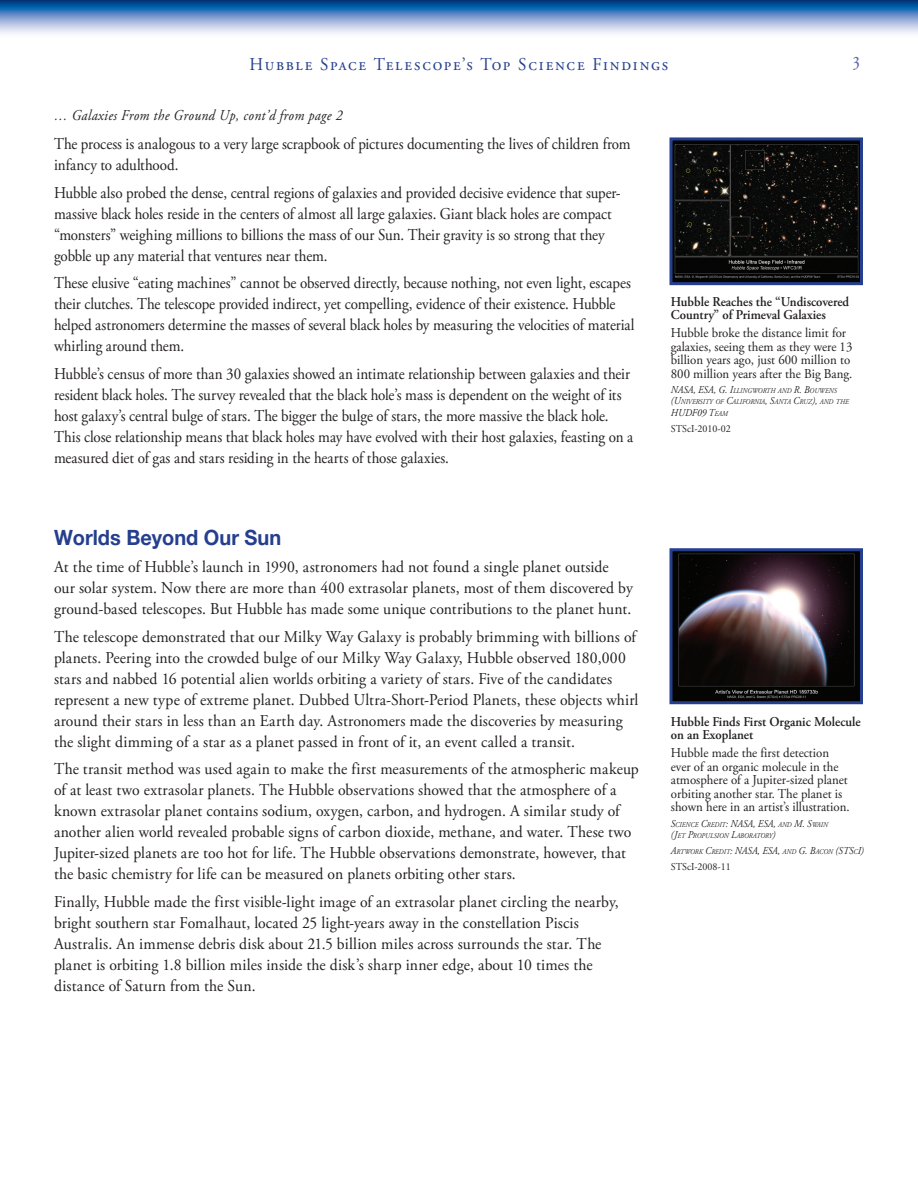
<style>
.page{position:relative;width:918px;height:1188px;background:#fff}
.page>*{position:absolute;margin:0;border:0;box-sizing:border-box;transform-origin:0 0}
.Subhead_1{font:700 21px "Helvetica Neue";color:#253f8e;scale:.95 1}
.Byline{font:21px "Adobe Garamond Pro";color:#6168a7;scale:.95 1}
.Running_Head{font:18px "Adobe Garamond Pro";letter-spacing:.105em;color:#253f8e;scale:.95 1}
.Text__regular{font:16.5px/21px "Adobe Garamond Pro";letter-spacing:.005em;color:#231f20;scale:.95 1}
.Text__regular-2{font:16.5px/21px "Adobe Garamond Pro";letter-spacing:.005em;color:#231f20;scale:.91 1}
.Larger_text{font:italic 15px "Adobe Garamond Pro";letter-spacing:.03em;color:#231f20;scale:.9 1}
.t1{font:13.5px/13.5px "Adobe Garamond Pro";color:#231f20;scale:.95 1}
.t2{font:600 13.5px/13.5px "Adobe Garamond Pro";color:#231f20;scale:.95 1}
.Text__regular-3{font:italic 10.5px "Adobe Garamond Pro";color:#231f20;scale:.9 1}
.Text__regular-4{font:10.5px "Adobe Garamond Pro";color:#231f20;scale:.95 1}
.Text__regular-5{font:italic 7.35px/11.2px "Adobe Garamond Pro";color:#231f20;scale:.9 1}
.s1{font-size:10.5px}
.s2{font-size:7.35px}
</style>
<div class="page">
<svg style="left:0;top:0;width:918px;height:34px;background:#7299c9"></svg>
<img style="left:673px;top:141px;width:186px;height:140px">
<div style="left:669px;top:137px;width:194px;height:148px;border:3px solid #253f8e"></div>
<img style="left:673px;top:552px;width:186px;height:148px">
<div style="left:669px;top:548px;width:194px;height:156px;border:3px solid #253f8e"></div>
<p class="Running_Head" style="left:250px;top:54px;width:442px">Hubble Space Telescope’s Top Science Findings</p>
<p class="Byline" style="left:852px;top:47px;width:12px">3</p>
<p class="Larger_text" style="left:54px;top:107px;width:322px">… Galaxies From the Ground Up, cont’d from page 2</p>
<p class="Text__regular-2" style="left:54px;top:134px;width:635px">The process is analogous to a very large scrapbook of pictures documenting the lives of children from infancy to adulthood.</p>
<p class="Text__regular-2" style="left:54px;top:183px;width:624px">Hubble also probed the dense, central regions of galaxies and provided decisive evidence that super&shy;massive black holes reside in the centers of almost all large galaxies. Giant black holes are compact “monsters” weighing millions to billions the mass of our Sun. Their gravity is so strong that they gobble up any material that ventures near them.</p>
<p class="Text__regular-2" style="left:54px;top:273px;width:640px">These elusive “eating machines” cannot be observed directly, because nothing, not even light, escapes their clutches. The telescope provided indirect, yet compelling, evidence of their existence. Hubble helped astronomers determine the masses of several black holes by measuring the velocities of material whirling around them.</p>
<p class="Text__regular-2" style="left:54px;top:364px;width:638px">Hubble’s census of more than 30 galaxies showed an intimate relationship between galaxies and their resident black holes. The survey revealed that the black hole’s mass is dependent on the weight of its host galaxy’s central bulge of stars. The bigger the bulge of stars, the more massive the black hole.<br>This close relationship means that black holes may have evolved with their host galaxies, feasting on a measured diet of gas and stars residing in the hearts of those galaxies.</p>
<p class="Subhead_1" style="left:54px;top:525px;width:241px">Worlds Beyond Our Sun</p>
<p class="Text__regular" style="left:54px;top:557px;width:611px">At the time of Hubble’s launch in 1990, astronomers had not found a single planet outside our solar system. Now there are more than 400 extrasolar planets, most of them discovered by ground-based telescopes. But Hubble has made some unique contributions to the planet hunt.</p>
<p class="Text__regular" style="left:54px;top:626px;width:617px">The telescope demonstrated that our Milky Way Galaxy is probably brimming with billions of planets. Peering into the crowded bulge of our Milky Way Galaxy, Hubble observed 180,000 stars and nabbed 16 potential alien worlds orbiting a variety of stars. Five of the candidates represent a new type of extreme planet. Dubbed Ultra-Short-Period Planets, these objects whirl around their stars in less than an Earth day. Astronomers made the discoveries by measuring the slight dimming of a star as a planet passed in front of it, an event called a transit.</p>
<p class="Text__regular" style="left:54px;top:759px;width:617px">The transit method was used again to make the first measurements of the atmospheric makeup of at least two extrasolar planets. The Hubble observations showed that the atmosphere of a known extrasolar planet contains sodium, oxygen, carbon, and hydrogen. A similar study of another alien world revealed probable signs of carbon dioxide, methane, and water. These two Jupiter-sized planets are too hot for life. The Hubble observations demonstrate, however, that the basic chemistry for life can be measured on planets orbiting other stars.</p>
<p class="Text__regular" style="left:54px;top:891px;width:596px">Finally, Hubble made the first visible-light image of an extrasolar planet circling the nearby, bright southern star Fomalhaut, located 25 light-years away in the constellation Piscis Australis. An immense debris disk about 21.5 billion miles across surrounds the star. The planet is orbiting 1.8 billion miles inside the disk’s sharp inner edge, about 10 times the distance of Saturn from the Sun.</p>
<p class="t2" style="left:671px;top:295px;width:189px">Hubble Reaches the “Undiscovered<br>Country” of Primeval Galaxies</p>
<p class="t1" style="left:671px;top:327px;width:193px">Hubble broke the distance limit for galaxies, seeing them as they were 13 billion years ago, just 600 million to 800 million years after the Big Bang.</p>
<p class="Text__regular-5" style="left:671px;top:385px;width:182px"><span class="s1">NASA, ESA, G. I</span>LLING WORTH AND <span class="s1">R. B</span>OUWENS <span class="s1">(U</span>NIVERSITY OF <span class="s1">C</span>ALIFORNIA<span class="s1">, S</span>ANTA</p>
<p class="Text__regular-5" style="left:793px;top:397px;width:63px"><span class="s1">C</span>RUZ<span class="s1">),</span> AND THE</p>
<p class="Text__regular-3" style="left:671px;top:406px;width:65px">HUDF09 T<span class="s2">EAM</span></p>
<p class="Text__regular-4" style="left:671px;top:422px;width:65px">STScI-2010-02</p>
<p class="t2" style="left:671px;top:715px;width:201px">Hubble Finds First Organic Molecule on an Exoplanet</p>
<p class="t1" style="left:671px;top:747px;width:190px">Hubble made the first detection ever of an organic molecule in the atmosphere of a Jupiter-sized planet orbiting another star. The planet is shown here in an artist’s illustration.</p>
<p class="Text__regular-5" style="left:671px;top:819px;width:177px"><span class="s1">S</span>CIENCE <span class="s1">C</span>REDIT<span class="s1">: NASA, ESA,</span> AND <span class="s1">M. S</span>WAIN <span class="s1">(J</span>ET <span class="s1">P</span>ROPULSION <span class="s1">L</span>AB ORATORY<span class="s1">)</span></p>
<p class="Text__regular-3" style="left:671px;top:844px;width:216px">A<span class="s2">RTWORK</span> C<span class="s2">REDIT</span>: NASA, ESA, <span class="s2">AND</span> G. B<span class="s2">ACON</span> (STS<span class="s2">C</span>I)</p>
<p class="Text__regular-4" style="left:671px;top:860px;width:65px">STScI-2008-11</p>
</div>
